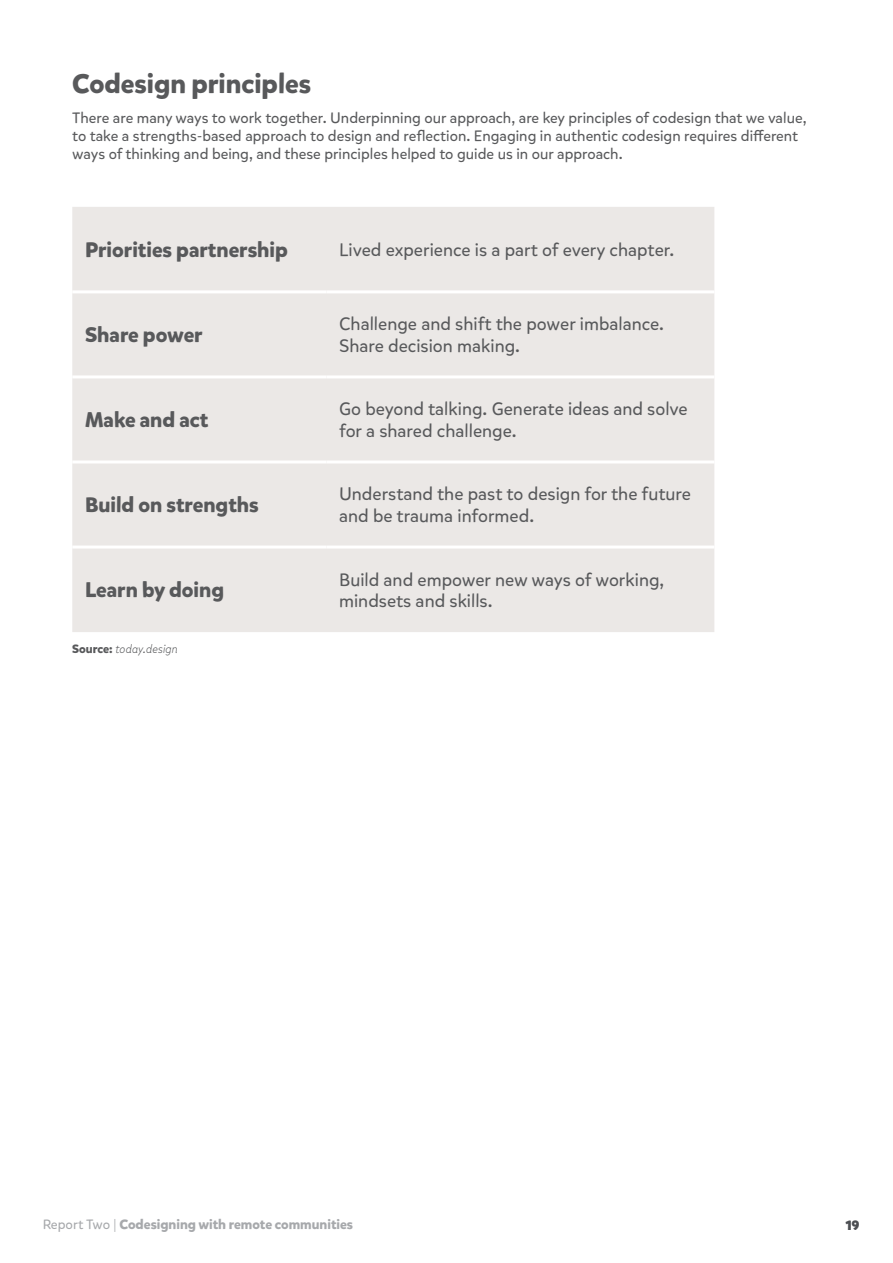
<style>
.page{position:relative;width:893px;height:1263px;background:#fff}
.page>*{position:absolute;margin:0;border:0;box-sizing:border-box;transform-origin:0 0}
.t1{font:700 27px "Mikado";color:#58595b}
.t2{font:700 21px "Mikado";color:#58595b}
.t3{font:18px/21.6px "Mikado";color:#58595b}
.t4{font:15px/18px "Mikado";color:#58595b}
.t5{font:700 13.5px "Mikado";color:#a7a9ac}
.t6{font:900 13.5px "Mikado";color:#4d4f53}
.t7{font:italic 300 12px "Mikado";color:#58595b}
.s1{font-weight:700;font-style:normal}
.s2{font-weight:400}
</style>
<div class="page">
<div style="left:72px;top:207px;width:642px;height:425px;background:#ebe8e6"></div>
<hr style="left:72px;top:375px;width:254px;height:3px;background:#fff">
<hr style="left:326px;top:375px;width:388px;height:3px;background:#fff">
<hr style="left:72px;top:460px;width:254px;height:3px;background:#fff">
<hr style="left:326px;top:460px;width:388px;height:3px;background:#fff">
<hr style="left:72px;top:545px;width:254px;height:3px;background:#fff">
<hr style="left:326px;top:545px;width:388px;height:3px;background:#fff">
<hr style="left:72px;top:290px;width:254px;height:3px;background:#fff">
<hr style="left:326px;top:290px;width:388px;height:3px;background:#fff">
<h1 class="t1" style="left:72px;top:66px;width:240px">Codesign principles</h1>
<p class="t4" style="left:72px;top:109px;width:736px">There are many ways to work together. Underpinning our approach, are key principles of codesign that we value, to take a strengths-based approach to design and reflection. Engaging in authentic codesign requires different ways of thinking and being, and these principles helped to guide us in our approach.</p>
<h2 class="t2" style="left:85px;top:237px;width:204px">Priorities partnership</h2>
<p class="t3" style="left:339px;top:239px;width:337px">Lived experience is a part of every chapter.</p>
<h2 class="t2" style="left:85px;top:322px;width:119px">Share power</h2>
<p class="t3" style="left:339px;top:314px;width:326px">Challenge and shift the power imbalance.<br>Share decision making.</p>
<h2 class="t2" style="left:85px;top:407px;width:125px">Make and act</h2>
<p class="t3" style="left:339px;top:399px;width:350px">Go beyond talking. Generate ideas and solve for a shared challenge.</p>
<h2 class="t2" style="left:85px;top:492px;width:175px">Build on strengths</h2>
<p class="t3" style="left:339px;top:484px;width:353px">Understand the past to design for the future and be trauma informed.</p>
<h2 class="t2" style="left:85px;top:577px;width:141px">Learn by doing</h2>
<p class="t3" style="left:339px;top:569px;width:327px">Build and empower new ways of working, mindsets and skills.</p>
<p class="t7" style="left:72px;top:642px;width:107px"><span class="s1">Source:</span> today.design</p>
<p class="t5" style="left:43px;top:1215px;width:312px"><span class="s2">Report Two |</span> Codesigning with remote communities</p>
<p class="t6" style="left:846px;top:1216px;width:15px">19</p>
</div>
